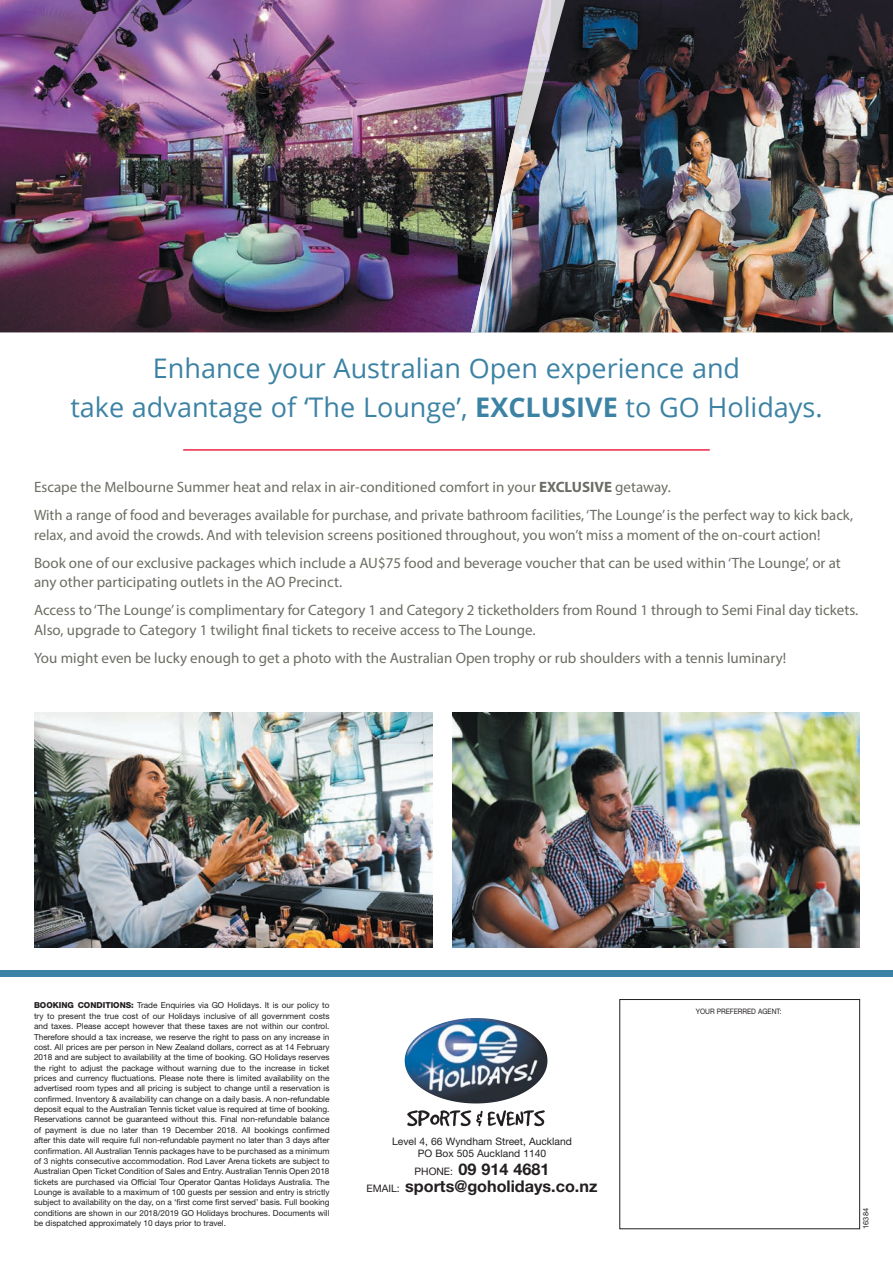
<style>
.page{position:relative;width:893px;height:1263px;background:#fff}
.page>*{position:absolute;margin:0;border:0;box-sizing:border-box;transform-origin:0 0}
.t1{font:27px/39px "Open Sans";color:#3c82a4;text-align:center}
.t2{font:700 16.2px/17.7px "Helvetica Neue LT Std";color:#231f20;text-align:center}
.t3{font:15px/28px "Myriad Pro";color:#6d6d65}
.t4{font:10.35px/11.7px "Helvetica Neue LT Std";color:#231f20;text-align:center}
.t5{font:8.25px/10.4px "Helvetica Neue LT Std";color:#231f20;text-align:justify}
.t6{font:7.5px "Helvetica Neue LT Std";color:#231f20;scale:.9 1}
.t7{font:7.5px "Helvetica Neue LT Std";color:#231f20}
.s1{font-weight:700}
.s2{font-weight:800}
.s3{font-weight:400;font-size:10.35px}
</style>
<div class="page">
<div style="left:620px;top:999px;width:240px;height:230px;border:1px solid #231f20"></div>
<img style="left:0;top:0;width:471px;height:332px">
<img style="left:569px;top:0;width:324px;height:332px">
<div style="left:0;top:970px;width:893px;height:7px;background:#3c82a4"></div>
<hr style="left:183px;top:449px;width:527px;height:2px;background:#ed2646">
<img style="left:34px;top:712px;width:398px;height:235px">
<img style="left:453px;top:712px;width:407px;height:235px">
<img style="left:471px;top:0;width:98px;height:332px">
<img style="left:405px;top:1018px;width:142px;height:85px">
<svg style="left:407px;top:1110px;width:138px;height:16px"></svg>
<h1 class="t1" style="left:70px;top:348px;width:754px">Enhance your Australian Open experience and<br>take advantage of ‘The Lounge’, <span class="s1">EXCLUSIVE</span> to GO Holidays.</h1>
<h3 class="t3" style="left:34px;top:473px;width:820px">Escape the Melbourne Summer heat and relax in air-conditioned comfort in your <span class="s1">EXCLUSIVE</span> getaway.<br>With a range of food and beverages available for purchase, and private bathroom facilities, ‘The Lounge’ is the perfect way to kick back,</h3>
<p class="t3" style="left:34px;top:520px;width:808px">relax, and avoid the crowds. And with television screens positioned throughout, you won’t miss a moment of the on-court action!<br>Book one of our exclusive packages which include a AU$75 food and beverage voucher that can be used within ‘The Lounge’, or at</p>
<h3 class="t3" style="left:34px;top:568px;width:826px">any other participating outlets in the AO Precinct.<br>Access to ‘The Lounge’ is complimentary for Category 1 and Category 2 ticketholders from Round 1 through to Semi Final day tickets.</h3>
<h3 class="t3" style="left:34px;top:615px;width:754px">Also, upgrade to Category 1 twilight final tickets to receive access to The Lounge.<br>You might even be lucky enough to get a photo with the Australian Open trophy or rub shoulders with a tennis luminary!</h3>
<p class="t5" style="left:34px;top:1000px;width:297px"><span class="s2">BOOKING CONDITIONS:</span> Trade Enquiries via GO Holidays. It is our policy to try to present the true cost of our Holidays inclusive of all government costs and taxes. Please accept however that these taxes are not within our control.<br>Therefore should a tax increase, we reserve the right to pass on any increase in cost. All prices are per person in New Zealand dollars, correct as at 14 February 2018 and are subject to availability at the time of booking. GO Holidays reserves the right to adjust the package without warning due to the increase in ticket prices and currency fluctuations. Please note there is limited availability on the advertised room types and all pricing is subject to change until a reservation is confirmed. Inventory &amp; availability can change on a daily basis. A non-refundable deposit equal to the Australian Tennis ticket value is required at time of booking.<br>Reservations cannot be guaranteed without this. Final non-refundable balance of payment is due no later than 19 December 2018. All bookings confirmed after this date will require full non-refundable payment no later than 3 days after confirmation. All Australian Tennis packages have to be purchased as a minimum of 3 nights consecutive accommodation. Rod Laver Arena tickets are subject to Australian Open Ticket Condition of Sales and Entry. Australian Tennis Open 2018 tickets are purchased via Official Tour Operator Qantas Holidays Australia. The Lounge is available to a maximum of 100 guests per session and entry is strictly subject to availability on the day, on a ‘first come first served’ basis. Full booking conditions are shown in our 2018/2019 GO Holidays brochures. Documents will be dispatched approximately 10 days prior to travel.</p>
<p class="t4" style="left:392px;top:1135px;width:181px">Level 4, 66 Wyndham Street, Auckland<br>PO Box 505 Auckland 1140</p>
<h2 class="t2" style="left:367px;top:1159px;width:232px"><span class="s3">PHONE:</span> 09 914 4681<br><span class="s3">EMAIL:</span> sports@goholidays.co.nz</h2>
<p class="t6" style="left:696px;top:1007px;width:97px">YOUR PREFERRED AGENT:</p>
<p class="t7" style="left:861px;top:1229px;width:22px;rotate:-90deg">16384</p>
</div>
